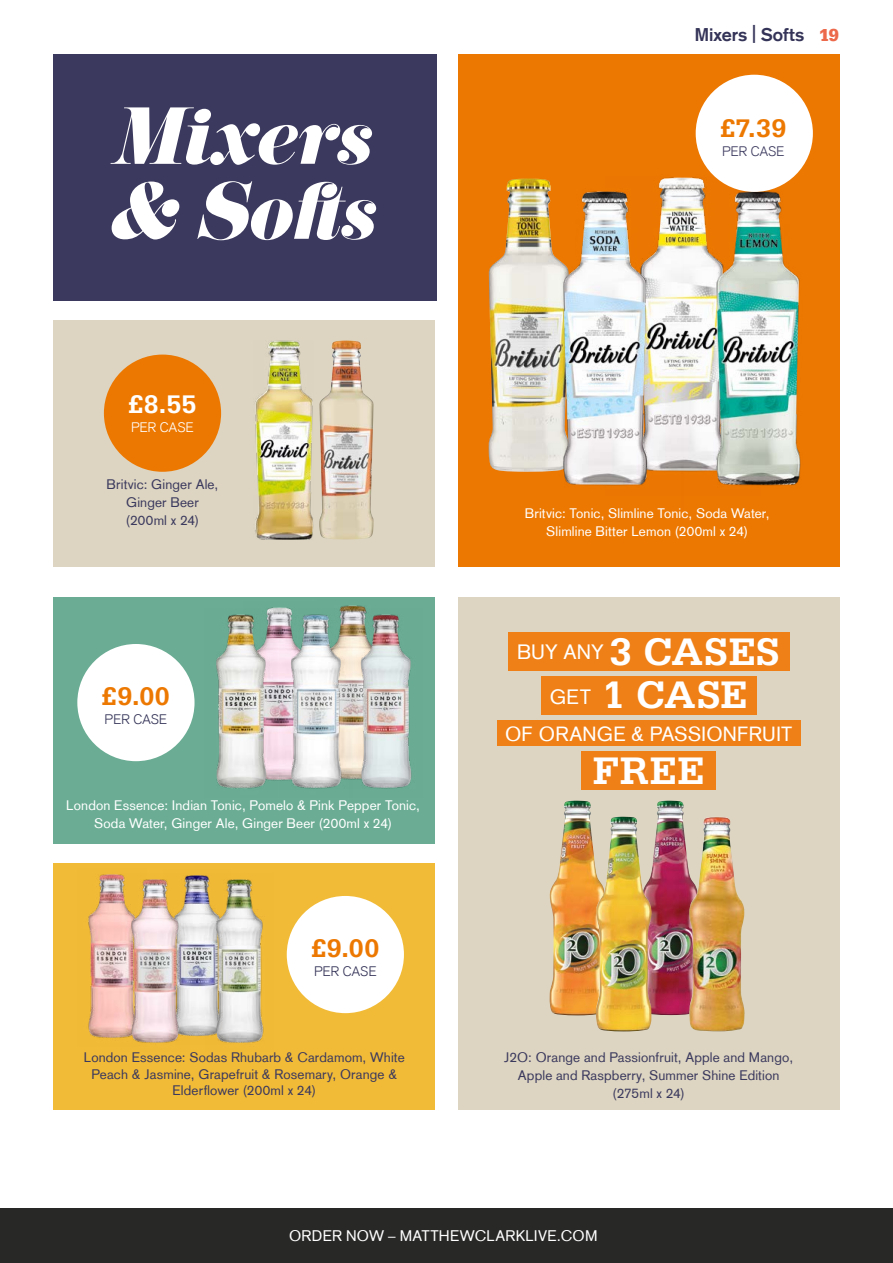
<style>
.page{position:relative;width:893px;height:1263px;background:#fff}
.page>*{position:absolute;margin:0;border:0;box-sizing:border-box;transform-origin:0 0}
.t1{font:italic 70.5px "Eloquent JF Pro";letter-spacing:-.01em;color:#fff}
.t2{font:700 40.5px "Serifa";letter-spacing:.01em;color:#fff}
.t3{font:700 26.85px "Serifa";color:#ed7801}
.t4{font:700 26.85px "Serifa";color:#fff}
.t5{font:20.25px "Basic Commercial LT Com";letter-spacing:.01em;color:#fff}
.t6{font:20.1px "Basic Commercial LT Com";letter-spacing:.005em;color:#fff}
.t7{font:700 18px "Basic Commercial LT Com";color:#343358}
.t8{font:15px "Basic Commercial LT Com";letter-spacing:.015em;color:#fff}
.t9{font:13.5px/18px "Basic Commercial LT Com";letter-spacing:.01em;color:#3b395e;text-align:center}
.t10{font:13.5px/18px "Basic Commercial LT Com";letter-spacing:.01em;color:#fff;text-align:center}
.t11{font:300 13.5px "Basic Commercial LT Com";letter-spacing:.02em;color:#343358}
.t12{font:300 13.5px "Basic Commercial LT Com";letter-spacing:.02em;color:#fff}
.t13{font:300 13.5px "Basic Commercial LT Com";letter-spacing:.02em;color:#3b395e}
.s1{font-family:"Serifa";color:#ed694b}
.s2{font-family:"Serifa";font-weight:700;font-size:40.5px}
.s3{font-family:"Basic Commercial LT Com";font-weight:400;font-size:20.25px}
</style>
<div class="page">
<div style="left:0;top:1209px;width:893px;height:54px;background:#282827"></div>
<div style="left:458px;top:55px;width:382px;height:512px;background:#ed7801"></div>
<div style="left:53px;top:320px;width:382px;height:247px;background:#ddd5c1"></div>
<div style="left:104px;top:355px;width:117px;height:117px;background:#ed7801;border-radius:50%"></div>
<div style="left:53px;top:54px;width:384px;height:247px;background:#3b395e"></div>
<img style="left:255px;top:341px;width:59px;height:198px">
<img style="left:319px;top:341px;width:55px;height:198px">
<img style="left:488px;top:179px;width:41px;height:293px">
<img style="left:684px;top:177px;width:117px;height:309px">
<img style="left:529px;top:177px;width:155px;height:309px">
<div style="left:696px;top:75px;width:117px;height:117px;background:#fff;border-radius:50%"></div>
<div style="left:53px;top:863px;width:382px;height:247px;background:#f2bb37"></div>
<img style="left:189px;top:875px;width:16px;height:161px">
<img style="left:88px;top:874px;width:32px;height:164px">
<img style="left:205px;top:875px;width:59px;height:168px">
<img style="left:120px;top:874px;width:69px;height:169px">
<div style="left:287px;top:896px;width:117px;height:117px;background:#fff;border-radius:50%"></div>
<div style="left:53px;top:597px;width:382px;height:247px;background:#6aad94"></div>
<div style="left:77px;top:644px;width:118px;height:117px;background:#fff;border-radius:50%"></div>
<img style="left:340px;top:605px;width:26px;height:4px">
<img style="left:216px;top:608px;width:137px;height:181px">
<img style="left:350px;top:609px;width:62px;height:180px">
<div style="left:458px;top:597px;width:382px;height:513px;background:#ddd5c1"></div>
<img style="left:550px;top:801px;width:46px;height:214px">
<img style="left:652px;top:801px;width:37px;height:214px">
<img style="left:596px;top:817px;width:56px;height:214px">
<img style="left:689px;top:817px;width:56px;height:214px">
<div style="left:508px;top:632px;width:281px;height:39px;background:#ef8017"></div>
<div style="left:541px;top:676px;width:215px;height:39px;background:#ef8017"></div>
<div style="left:497px;top:720px;width:303px;height:26px;background:#ef8017"></div>
<div style="left:582px;top:751px;width:134px;height:39px;background:#ef8017"></div>
<h1 class="t1" style="left:111px;top:98px;width:259px">Mixers</h1>
<h1 class="t1" style="left:107px;top:173px;width:267px">&amp; Softs</h1>
<h3 class="t4" style="left:128px;top:389px;width:70px">£8.55</h3>
<p class="t12" style="left:131px;top:420px;width:64px">PER CASE</p>
<p class="t9" style="left:107px;top:475px;width:113px">Britvic: Ginger Ale,<br>Ginger Beer (200ml x 24)</p>
<h3 class="t3" style="left:102px;top:680px;width:69px">£9.00</h3>
<p class="t11" style="left:105px;top:712px;width:64px">PER CASE</p>
<p class="t10" style="left:66px;top:797px;width:355px">London Essence: Indian Tonic, Pomelo &amp; Pink Pepper Tonic,<br>Soda Water, Ginger Ale, Ginger Beer (200ml x 24)</p>
<h3 class="t3" style="left:311px;top:932px;width:69px">£9.00</h3>
<p class="t11" style="left:314px;top:964px;width:64px">PER CASE</p>
<p class="t9" style="left:84px;top:1049px;width:322px;line-height:16.5px">London Essence: Sodas Rhubarb &amp; Cardamom, White<br>Peach &amp; Jasmine, Grapefruit &amp; Rosemary, Orange &amp;<br>Elderflower (200ml x 24)</p>
<h3 class="t7" style="left:695px;top:24px;width:146px">Mixers | Softs <span class="s1">19</span></h3>
<h3 class="t3" style="left:720px;top:112px;width:68px">£7.39</h3>
<p class="t13" style="left:722px;top:144px;width:64px">PER CASE</p>
<p class="t10" style="left:525px;top:504px;width:246px">Britvic: Tonic, Slimline Tonic, Soda Water,<br>Slimline Bitter Lemon (200ml x 24)</p>
<h3 class="t5" style="left:517px;top:640px;width:265px">BUY ANY <span class="s2">3 CASES</span></h3>
<h2 class="t2" style="left:550px;top:671px;width:199px"><span class="s3">GET</span> 1 CASE</h2>
<h3 class="t6" style="left:505px;top:722px;width:289px">OF ORANGE &amp; PASSIONFRUIT</h3>
<h2 class="t2" style="left:593px;top:747px;width:113px">FREE</h2>
<p class="t9" style="left:504px;top:1048px;width:290px">J2O: Orange and Passionfruit, Apple and Mango,<br>Apple and Raspberry, Summer Shine Edition (275ml x 24)</p>
<p class="t8" style="left:289px;top:1227px;width:310px">ORDER NOW – MATTHEWCLARKLIVE.COM</p>
</div>
